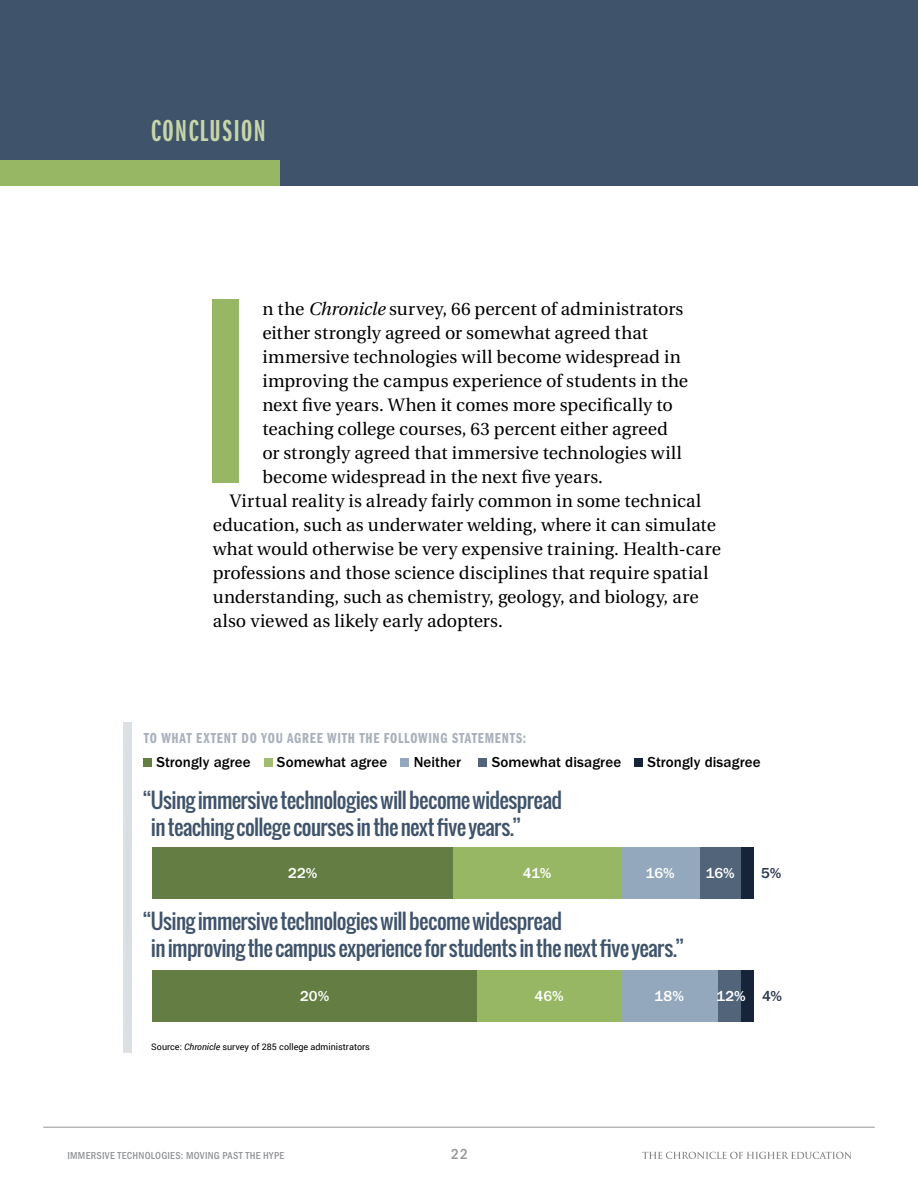
<style>
.page{position:relative;width:918px;height:1188px;background:#fff}
.page>*{position:absolute;margin:0;border:0;box-sizing:border-box;transform-origin:0 0}
.t1{font:210px "Oswald";color:#98b764}
.t2{font:31.5px "ITC Franklin Gothic Std Dm X Cp";letter-spacing:.05em;color:#c6d6a9}
.t3{font:21px/27px "Oswald";letter-spacing:-.03em;color:#3f536b}
.t4{font:18px "Heuristica";color:#000}
.t5{font:500 15px "ITC Franklin Gothic Std";letter-spacing:.005em;color:#000}
.t6{font:15px "ITC Franklin Gothic Std Dm Cp";letter-spacing:.05em;color:#a9b1bc}
.t7{font:500 15px "ITC Franklin Gothic Std";color:#fff}
.t8{font:500 condensed 15px "ITC Franklin Gothic Std";color:#939598}
.t9{font:500 15px "ITC Franklin Gothic Std";color:#2d3a4d}
.t10{font:500 condensed 10.5px "ITC Franklin Gothic Std";letter-spacing:.02em;color:#939598}
.t11{font:9px "Roboto";color:#000}
.s1{font-style:italic}
.s2{color:#2d3a4d}
</style>
<div class="page">
<hr style="left:43px;top:1127px;width:832px;height:1px;background:#939598">
<svg style="left:642px;top:1152px;width:209px;height:7px"></svg>
<div style="left:0;top:0;width:918px;height:185px;background:#3f536b"></div>
<div style="left:0;top:160px;width:279px;height:25px;background:#98b764"></div>
<div style="left:124px;top:722px;width:8px;height:331px;background:#d8dde1"></div>
<div style="left:143px;top:758px;width:9px;height:9px;background:#647d42"></div>
<div style="left:264px;top:758px;width:9px;height:9px;background:#a1bd71"></div>
<div style="left:401px;top:758px;width:8px;height:9px;background:#93a8bd"></div>
<div style="left:479px;top:758px;width:8px;height:9px;background:#52647a"></div>
<div style="left:634px;top:758px;width:9px;height:9px;background:#162439"></div>
<div style="left:699px;top:847px;width:42px;height:51px;background:#52647a"></div>
<div style="left:741px;top:847px;width:12px;height:51px;background:#162439"></div>
<div style="left:621px;top:847px;width:78px;height:51px;background:#93a8bd"></div>
<div style="left:453px;top:847px;width:168px;height:51px;background:#98b764"></div>
<div style="left:153px;top:847px;width:300px;height:51px;background:#647d42"></div>
<div style="left:717px;top:970px;width:24px;height:51px;background:#52647a"></div>
<div style="left:741px;top:970px;width:12px;height:51px;background:#162439"></div>
<div style="left:621px;top:970px;width:96px;height:51px;background:#93a8bd"></div>
<div style="left:477px;top:970px;width:144px;height:51px;background:#98b764"></div>
<div style="left:153px;top:970px;width:324px;height:51px;background:#647d42"></div>
<h2 class="t2" style="left:151px;top:114px;width:116px">CONCLUSION</h2>
<h1 class="t1" style="left:198px;top:235px;width:57px">I</h1>
<p class="t4" style="left:262px;top:295px;width:423px">n the <span class="s1">Chronicle</span> survey, 66 percent of administrators</p>
<p class="t4" style="left:262px;top:319px;width:387px">either strongly agreed or somewhat agreed that</p>
<p class="t4" style="left:262px;top:343px;width:420px">immersive technologies will become widespread in</p>
<p class="t4" style="left:262px;top:367px;width:427px">improving the campus experience of students in the</p>
<p class="t4" style="left:262px;top:391px;width:412px">next five years. When it comes more specifically to</p>
<p class="t4" style="left:262px;top:415px;width:407px">teaching college courses, 63 percent either agreed</p>
<p class="t4" style="left:262px;top:439px;width:421px">or strongly agreed that immersive technologies will</p>
<p class="t4" style="left:262px;top:463px;width:342px">become widespread in the next five years.</p>
<p class="t4" style="left:230px;top:487px;width:473px">Virtual reality is already fairly common in some technical</p>
<p class="t4" style="left:213px;top:511px;width:505px">education, such as underwater welding, where it can simulate</p>
<p class="t4" style="left:213px;top:535px;width:510px">what would otherwise be very expensive training. Health-care</p>
<p class="t4" style="left:213px;top:559px;width:497px">professions and those science disciplines that require spatial</p>
<p class="t4" style="left:213px;top:583px;width:487px">understanding, such as chemistry, geology, and biology, are</p>
<p class="t4" style="left:213px;top:607px;width:292px">also viewed as likely early adopters.</p>
<p class="t6" style="left:144px;top:730px;width:384px">TO WHAT EXTENT DO YOU AGREE WITH THE FOLLOWING STATEMENTS:</p>
<p class="t5" style="left:157px;top:753px;width:96px">Strongly agree</p>
<p class="t5" style="left:277px;top:753px;width:112px">Somewhat agree</p>
<p class="t5" style="left:414px;top:753px;width:49px">Neither</p>
<p class="t5" style="left:492px;top:753px;width:131px">Somewhat disagree</p>
<p class="t5" style="left:648px;top:753px;width:115px">Strongly disagree</p>
<p class="t3" style="left:151px;top:786px;width:413px;text-indent:-8px">“Using immersive technologies will become widespread in teaching college courses in the next five years.”</p>
<p class="t7" style="left:288px;top:864px;width:31px">22%</p>
<p class="t7" style="left:523px;top:864px;width:30px">41%</p>
<p class="t7" style="left:646px;top:864px;width:31px">16%</p>
<p class="t7" style="left:706px;top:864px;width:31px">16%</p>
<p class="t9" style="left:761px;top:864px;width:22px">5%</p>
<p class="t3" style="left:151px;top:907px;width:535px;text-indent:-8px">“Using immersive technologies will become widespread<br>in improving the campus experience for students in the next five years.”</p>
<p class="t7" style="left:300px;top:987px;width:31px">20%</p>
<p class="t7" style="left:534px;top:987px;width:31px">46%</p>
<p class="t7" style="left:655px;top:987px;width:31px">18%</p>
<p class="t7" style="left:716px;top:987px;width:67px">12% <span class="s2">4%</span></p>
<p class="t11" style="left:151px;top:1040px;width:220px">Source: <span class="s1">Chronicle</span> survey of 285 college administrators</p>
<p class="t10" style="left:68px;top:1149px;width:218px">IMMERSIVE TECHNOLOGIES: MOVING PAST THE HYPE</p>
<p class="t8" style="left:451px;top:1146px;width:18px">22</p>
</div>
